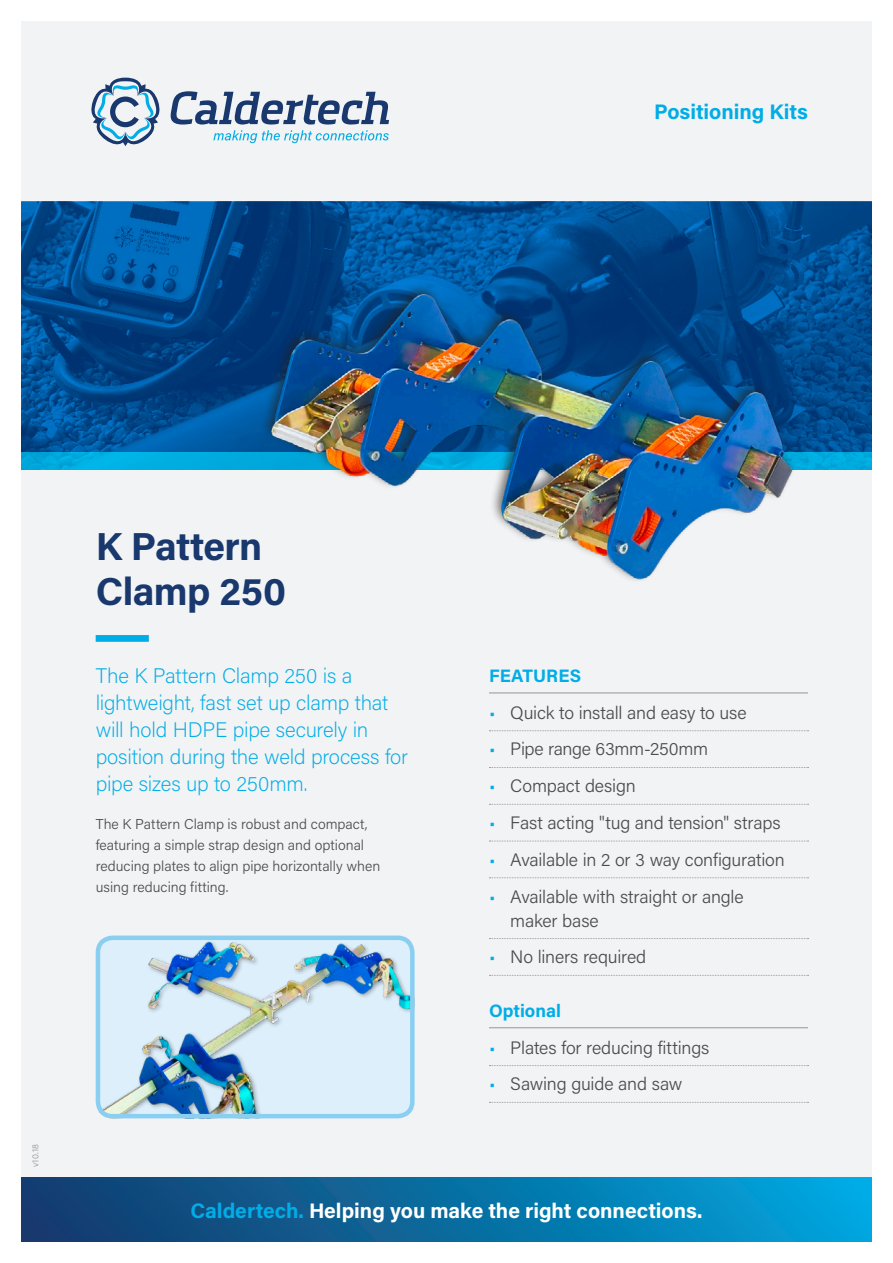
<style>
.page{position:relative;width:893px;height:1263px;background:#fff}
.page>*{position:absolute;margin:0;border:0;box-sizing:border-box;transform-origin:0 0}
.TITLES_26_30_12mm{font:700 39px/45px "Acumin Pro";letter-spacing:-.015em;color:#19386e}
.INTRO_COPY_14_18_4{font:200 21px/27px "Acumin Pro";letter-spacing:-.01em;color:#00ade7}
.t1{font:700 21px "Acumin Pro";color:#fff}
.CATEGORY_14_Auto{font:700 21px "Acumin Pro";letter-spacing:-.005em;color:#00ade7}
.BULLETS_12_16_3mm{font:300 18px/24px "Acumin Pro";letter-spacing:-.01em;color:#4b4c4d}
.SUB_TITLES_12_Auto{font:700 18px "Acumin Pro";color:#00ade7}
.BODY_9_5_14_3mm{font:300 14.25px/21px "Acumin Pro";color:#4b4c4d}
.t2{font:300 9px "Acumin Pro";color:#939598}
.s1{color:#00ade7}
</style>
<div class="page">
<div style="left:21px;top:21px;width:851px;height:1157px;background:#f2f3f4"></div>
<div style="left:21px;top:1178px;width:851px;height:64px;background:linear-gradient(to right,#153668,#00a6de)"></div>
<svg style="left:169px;top:91px;width:220px;height:52px"></svg>
<svg style="left:91px;top:78px;width:69px;height:68px"></svg>
<img style="left:21px;top:202px;width:851px;height:251px">
<div style="left:21px;top:453px;width:851px;height:17px;background:#00ade7"></div>
<img style="left:219px;top:234px;width:619px;height:369px">
<div style="left:96px;top:635px;width:53px;height:7px;background:#00ade7"></div>
<hr style="left:489px;top:692px;width:319px;height:1px;background:#939598">
<svg style="left:489px;top:730px;width:319px;height:1px"></svg>
<svg style="left:489px;top:767px;width:319px;height:1px"></svg>
<svg style="left:489px;top:804px;width:319px;height:1px"></svg>
<svg style="left:489px;top:841px;width:319px;height:1px"></svg>
<svg style="left:489px;top:877px;width:319px;height:1px"></svg>
<svg style="left:489px;top:938px;width:319px;height:1px"></svg>
<svg style="left:489px;top:975px;width:319px;height:1px"></svg>
<hr style="left:489px;top:1027px;width:319px;height:1px;background:#939598">
<svg style="left:489px;top:1065px;width:319px;height:1px"></svg>
<svg style="left:489px;top:1102px;width:319px;height:1px"></svg>
<img style="left:96px;top:935px;width:319px;height:183px">
<div style="left:96px;top:935px;width:319px;height:183px;border:4px solid #8acff2;border-radius:15px"></div>
<p class="CATEGORY_14_Auto" style="left:654px;top:97px;width:155px">Positioning Kits</p>
<p class="t2" style="left:29px;top:1167px;width:25px;rotate:-90deg">v10.18</p>
<p class="TITLES_26_30_12mm" style="left:96px;top:522px;width:192px">K Pattern<br>Clamp 250</p>
<p class="INTRO_COPY_14_18_4" style="left:96px;top:662px;width:314px">The K Pattern Clamp 250 is a lightweight, fast set up clamp that will hold HDPE pipe securely in position during the weld process for pipe sizes up to 250mm.</p>
<p class="BODY_9_5_14_3mm" style="left:96px;top:813px;width:286px">The K Pattern Clamp is robust and compact, featuring a simple strap design and optional reducing plates to align pipe horizontally when using reducing fitting.</p>
<p class="SUB_TITLES_12_Auto" style="left:489px;top:663px;width:94px">FEATURES</p>
<p class="BULLETS_12_16_3mm" style="left:489px;top:700px;width:259px"><span class="s1">•</span> Quick to install and easy to use</p>
<p class="BULLETS_12_16_3mm" style="left:489px;top:736px;width:221px"><span class="s1">•</span> Pipe range 63mm-250mm</p>
<p class="BULLETS_12_16_3mm" style="left:489px;top:773px;width:148px"><span class="s1">•</span> Compact design</p>
<p class="BULLETS_12_16_3mm" style="left:489px;top:810px;width:293px"><span class="s1">•</span> Fast acting "tug and tension" straps</p>
<p class="BULLETS_12_16_3mm" style="left:489px;top:847px;width:297px"><span class="s1">•</span> Available in 2 or 3 way configuration</p>
<p class="BULLETS_12_16_3mm" style="left:510px;top:883px;width:235px;text-indent:-21px"><span class="s1">•</span> Available with straight or angle maker base</p>
<p class="BULLETS_12_16_3mm" style="left:489px;top:944px;width:159px"><span class="s1">•</span> No liners required</p>
<p class="SUB_TITLES_12_Auto" style="left:489px;top:998px;width:73px">Optional</p>
<p class="BULLETS_12_16_3mm" style="left:489px;top:1034px;width:222px"><span class="s1">•</span> Plates for reducing fittings</p>
<p class="BULLETS_12_16_3mm" style="left:489px;top:1071px;width:195px"><span class="s1">•</span> Sawing guide and saw</p>
<p class="t1" style="left:190px;top:1195px;width:513px"><span class="s1">Caldertech.</span> Helping you make the right connections.</p>
</div>
